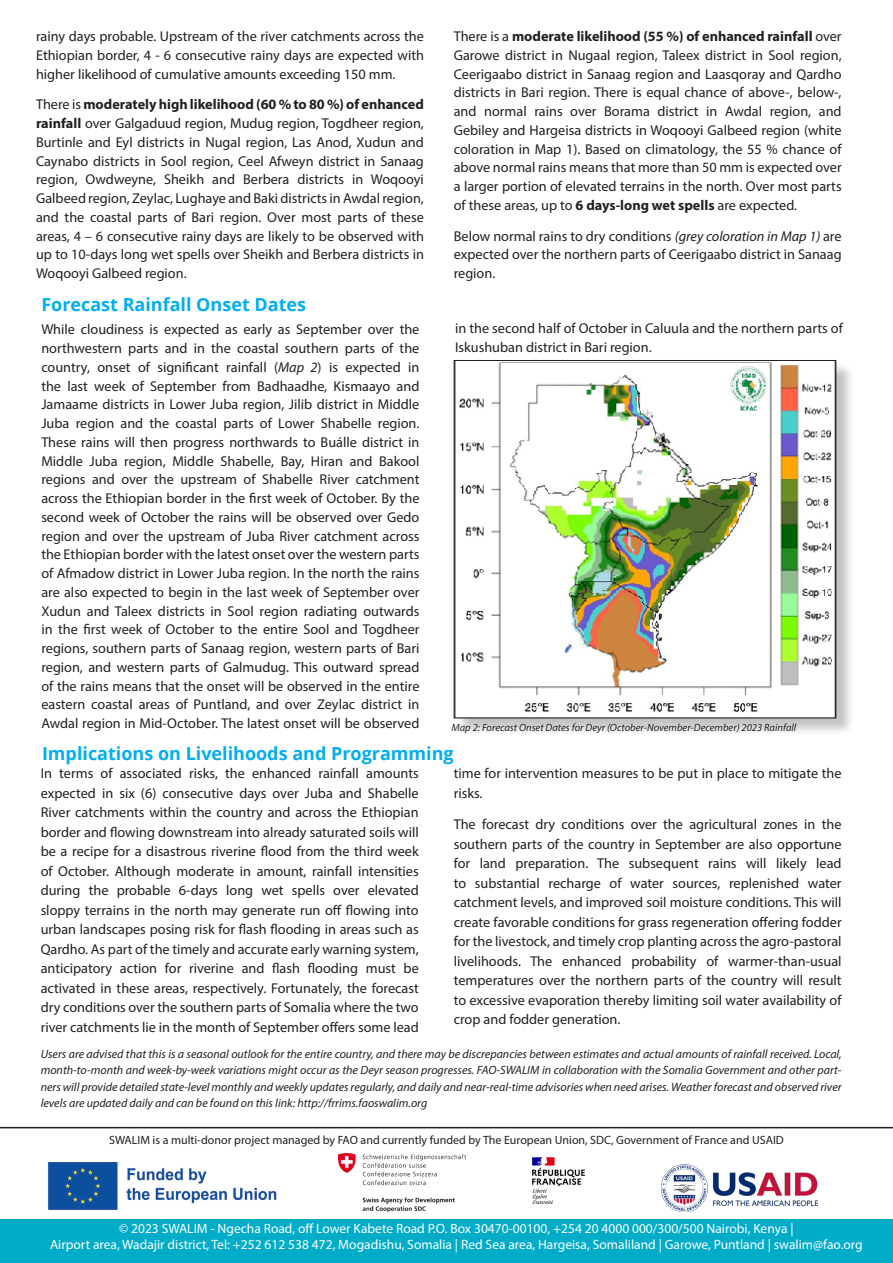
<style>
.page{position:relative;width:893px;height:1263px;background:#fff}
.page>*{position:absolute;margin:0;border:0;box-sizing:border-box;transform-origin:0 0}
.t1{font:700 18px "Open Sans";color:#00aeef}
.t2{font:14.25px/18.8px "Myriad Pro";color:#231f20;text-align:justify}
.t3{font:13.5px "Myriad Pro";color:#fff}
.t4{font:italic 12px/16.5px "Myriad Pro";color:#231f20;text-align:justify}
.t5{font:12px "Myriad Pro";color:#231f20}
.t6{font:italic 10.5px "Myriad Pro";color:#231f20}
.s1{font-weight:700}
.s2{font-style:italic}
</style>
<div class="page">
<div style="left:456px;top:361px;width:399px;height:375px;background:#231f20;opacity:.27"></div>
<img style="left:456px;top:362px;width:378px;height:354px">
<div style="left:454px;top:360px;width:382px;height:358px;border:1px solid #231f20"></div>
<img style="left:48px;top:1162px;width:229px;height:48px">
<img style="left:339px;top:1154px;width:127px;height:57px">
<img style="left:661px;top:1164px;width:157px;height:47px">
<hr style="left:0;top:1127px;width:893px;height:1px;background:#231f20">
<div style="left:0;top:1219px;width:893px;height:44px;background:#00acc8"></div>
<img style="left:532px;top:1157px;width:53px;height:47px">
<p class="t2" style="left:36px;top:27px;width:389px">rainy days probable. Upstream of the river catchments across the Ethiopian border, 4 - 6 consecutive rainy days are expected with higher likelihood of cumulative amounts exceeding 150 mm.</p>
<p class="t2" style="left:36px;top:95px;width:389px">There is <span class="s1">moderately high likelihood (60 % to 80 %) of enhanced rainfall</span> over Galgaduud region, Mudug region, Togdheer region, Burtinle and Eyl districts in Nugal region, Las Anod, Xudun and Caynabo districts in Sool region, Ceel Afweyn district in Sanaag region, Owdweyne, Sheikh and Berbera districts in Woqooyi Galbeed region, Zeylac, Lughaye and Baki districts in Awdal region, and the coastal parts of Bari region. Over most parts of these areas, 4 – 6 consecutive rainy days are likely to be observed with up to 10-days long wet spells over Sheikh and Berbera districts in Woqooyi Galbeed region.</p>
<p class="t1" style="left:41px;top:292px;width:266px">Forecast Rainfall Onset Dates</p>
<p class="t2" style="left:454px;top:27px;width:389px">There is a <span class="s1">moderate likelihood (55 %) of enhanced rainfall</span> over Garowe district in Nugaal region, Taleex district in Sool region, Ceerigaabo district in Sanaag region and Laasqoray and Qardho districts in Bari region. There is equal chance of above-, below-, and normal rains over Borama district in Awdal region, and Gebiley and Hargeisa districts in Woqooyi Galbeed region (white coloration in Map 1). Based on climatology, the 55 % chance of above normal rains means that more than 50 mm is expected over a larger portion of elevated terrains in the north. Over most parts of these areas, up to <span class="s1">6 days-long wet spells</span> are expected.</p>
<p class="t2" style="left:454px;top:226px;width:389px">Below normal rains to dry conditions <span class="s2">(grey coloration in Map 1)</span> are expected over the northern parts of Ceerigaabo district in Sanaag region.</p>
<p class="t2" style="left:455px;top:318px;width:389px">in the second half of October in Caluula and the northern parts of<br>Iskushuban district in Bari region.</p>
<p class="t2" style="left:41px;top:320px;width:380px">While cloudiness is expected as early as September over the northwestern parts and in the coastal southern parts of the country, onset of significant rainfall (<span class="s2">Map 2</span>) is expected in the last week of September from Badhaadhe, Kismaayo and Jamaame districts in Lower Juba region, Jilib district in Middle Juba region and the coastal parts of Lower Shabelle region.<br>These rains will then progress northwards to Buálle district in Middle Juba region, Middle Shabelle, Bay, Hiran and Bakool regions and over the upstream of Shabelle River catchment across the Ethiopian border in the first week of October. By the second week of October the rains will be observed over Gedo region and over the upstream of Juba River catchment across the Ethiopian border with the latest onset over the western parts of Afmadow district in Lower Juba region. In the north the rains are also expected to begin in the last week of September over Xudun and Taleex districts in Sool region radiating outwards in the first week of October to the entire Sool and Togdheer regions, southern parts of Sanaag region, western parts of Bari region, and western parts of Galmudug. This outward spread of the rains means that the onset will be observed in the entire eastern coastal areas of Puntland, and over Zeylac district in Awdal region in Mid-October. The latest onset will be observed</p>
<p class="t6" style="left:452px;top:721px;width:346px">Map 2: Forecast Onset Dates for Deyr (October-November-December) 2023 Rainfall</p>
<p class="t1" style="left:42px;top:740px;width:413px">Implications on Livelihoods and Programming</p>
<p class="t2" style="left:41px;top:763px;width:380px;line-height:19.5px">In terms of associated risks, the enhanced rainfall amounts expected in six (6) consecutive days over Juba and Shabelle River catchments within the country and across the Ethiopian border and flowing downstream into already saturated soils will be a recipe for a disastrous riverine flood from the third week of October. Although moderate in amount, rainfall intensities during the probable 6-days long wet spells over elevated sloppy terrains in the north may generate run off flowing into urban landscapes posing risk for flash flooding in areas such as Qardho. As part of the timely and accurate early warning system, anticipatory action for riverine and flash flooding must be activated in these areas, respectively. Fortunately, the forecast dry conditions over the southern parts of Somalia where the two river catchments lie in the month of September offers some lead</p>
<p class="t2" style="left:454px;top:763px;width:389px;line-height:19.5px">time for intervention measures to be put in place to mitigate the risks.</p>
<p class="t2" style="left:454px;top:814px;width:389px;line-height:19.5px">The forecast dry conditions over the agricultural zones in the southern parts of the country in September are also opportune for land preparation. The subsequent rains will likely lead to substantial recharge of water sources, replenished water catchment levels, and improved soil moisture conditions. This will create favorable conditions for grass regeneration offering fodder for the livestock, and timely crop planting across the agro-pastoral livelihoods. The enhanced probability of warmer-than-usual temperatures over the northern parts of the country will result to excessive evaporation thereby limiting soil water availability of crop and fodder generation.</p>
<p class="t4" style="left:41px;top:1045px;width:802px">Users are advised that this is a seasonal outlook for the entire country, and there may be discrepancies between estimates and actual amounts of rainfall received. Local, month-to-month and week-by-week variations might occur as the Deyr season progresses. FAO-SWALIM in collaboration with the Somalia Government and other part&shy;ners will provide detailed state-level monthly and weekly updates regularly, and daily and near-real-time advisories when need arises. Weather forecast and observed river levels are updated daily and can be found on this link: http://frrims.faoswalim.org</p>
<p class="t5" style="left:109px;top:1132px;width:676px">SWALIM is a multi-donor project managed by FAO and currently funded by The European Union, SDC, Government of France and USAID</p>
<p class="t3" style="left:119px;top:1220px;width:676px">© 2023 SWALIM - Ngecha Road, off Lower Kabete Road P.O. Box 30470-00100, +254 20 4000 000/300/500 Nairobi, Kenya |</p>
<p class="t3" style="left:50px;top:1236px;width:814px">Airport area, Wadajir district, Tel: +252 612 538 472, Mogadishu, Somalia | Red Sea area, Hargeisa, Somaliland | Garowe, Puntland | swalim@fao.org</p>
</div>
